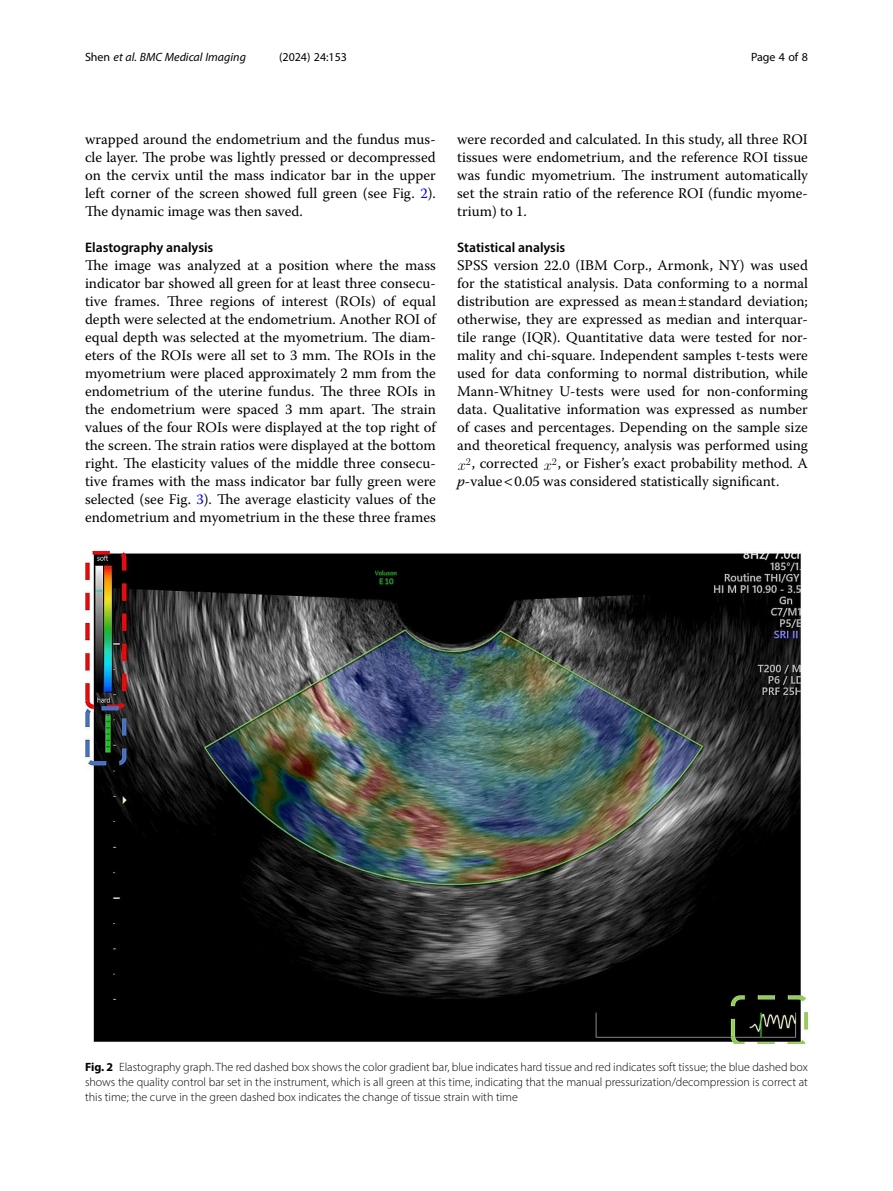
<style>
.page{position:relative;width:893px;height:1191px;background:#fff}
.page>*{position:absolute;margin:0;border:0;box-sizing:border-box;transform-origin:0 0}
.t1{font:14.85px "CMMI12";color:#000}
.Body_Text{font:14.7px/18px "Warnock Pro";color:#000;text-align:justify}
.Body_Text_Indent{font:14.7px/18px "Warnock Pro";color:#000;text-align:justify}
.Head_2{font:600 13.8px "Myriad Pro";color:#000}
.Figure_Caption{font:300 12px/15px "Myriad Pro";color:#000;text-align:justify}
.t2{font:italic 12px "Myriad Pro";color:#000}
.t3{font:12px "Myriad Pro";color:#000}
.s1{font-style:normal}
.s2{color:#00f}
.s3{font-style:italic}
.s4{font-weight:700}
</style>
<div class="page">
<img style="left:85px;top:551px;width:723px;height:493px">
<p class="t2" style="left:85px;top:50px;width:162px"><span class="s1">Shen</span> et al. BMC Medical Imaging</p>
<p class="t3" style="left:279px;top:50px;width:70px">(2024) 24:153</p>
<p class="t3" style="left:751px;top:50px;width:58px">Page 4 of 8</p>
<p class="Body_Text_Indent" style="left:85px;top:130px;width:352px">wrapped around the endometrium and the fundus mus&shy;cle layer. The probe was lightly pressed or decompressed on the cervix until the mass indicator bar in the upper left corner of the screen showed full green (see Fig. <span class="s2">2</span>).<br>The dynamic image was then saved.</p>
<p class="Head_2" style="left:85px;top:239px;width:130px">Elastography analysis</p>
<p class="Body_Text" style="left:85px;top:256px;width:352px">The image was analyzed at a position where the mass indicator bar showed all green for at least three consecu&shy;tive frames. Three regions of interest (ROIs) of equal depth were selected at the endometrium. Another ROI of equal depth was selected at the myometrium. The diam&shy;eters of the ROIs were all set to 3 mm. The ROIs in the myometrium were placed approximately 2 mm from the endometrium of the uterine fundus. The three ROIs in the endometrium were spaced 3 mm apart. The strain values of the four ROIs were displayed at the top right of the screen. The strain ratios were displayed at the bottom right. The elasticity values of the middle three consecu&shy;tive frames with the mass indicator bar fully green were selected (see Fig. <span class="s2">3</span>). The average elasticity values of the endometrium and myometrium in the these three frames</p>
<p class="Body_Text" style="left:457px;top:130px;width:352px">were recorded and calculated. In this study, all three ROI tissues were endometrium, and the reference ROI tissue was fundic myometrium. The instrument automatically set the strain ratio of the reference ROI (fundic myome&shy;trium) to 1.</p>
<p class="Head_2" style="left:457px;top:239px;width:110px">Statistical analysis</p>
<p class="Body_Text" style="left:457px;top:256px;width:352px">SPSS version 22.0 (IBM Corp., Armonk, NY) was used for the statistical analysis. Data conforming to a normal distribution are expressed as mean standard deviation; otherwise, they are expressed as median and interquar&shy;tile range (IQR). Quantitative data were tested for nor&shy;mality and chi-square. Independent samples t-tests were used for data conforming to normal distribution, while Mann-Whitney U-tests were used for non-conforming data. Qualitative information was expressed as number of cases and percentages. Depending on the sample size and theoretical frequency, analysis was performed using</p>
<p class="t1" style="left:458px;top:459px;width:15px">x<sup>2</sup></p>
<p class="Body_Text" style="left:472px;top:454px;width:68px">, corrected</p>
<p class="t1" style="left:544px;top:459px;width:15px">x<sup>2</sup></p>
<p class="Body_Text" style="left:457px;top:454px;width:352px;text-indent:101px">, or Fisher’s exact probability method. A <span class="s3">p</span>-value 0.05 was considered statistically significant.</p>
<p class="Figure_Caption" style="left:85px;top:1059px;width:724px"><span class="s4">Fig. 2</span> Elastography graph. The red dashed box shows the color gradient bar, blue indicates hard tissue and red indicates soft tissue; the blue dashed box shows the quality control bar set in the instrument, which is all green at this time, indicating that the manual pressurization/decompression is correct at this time; the curve in the green dashed box indicates the change of tissue strain with time</p>
</div>
